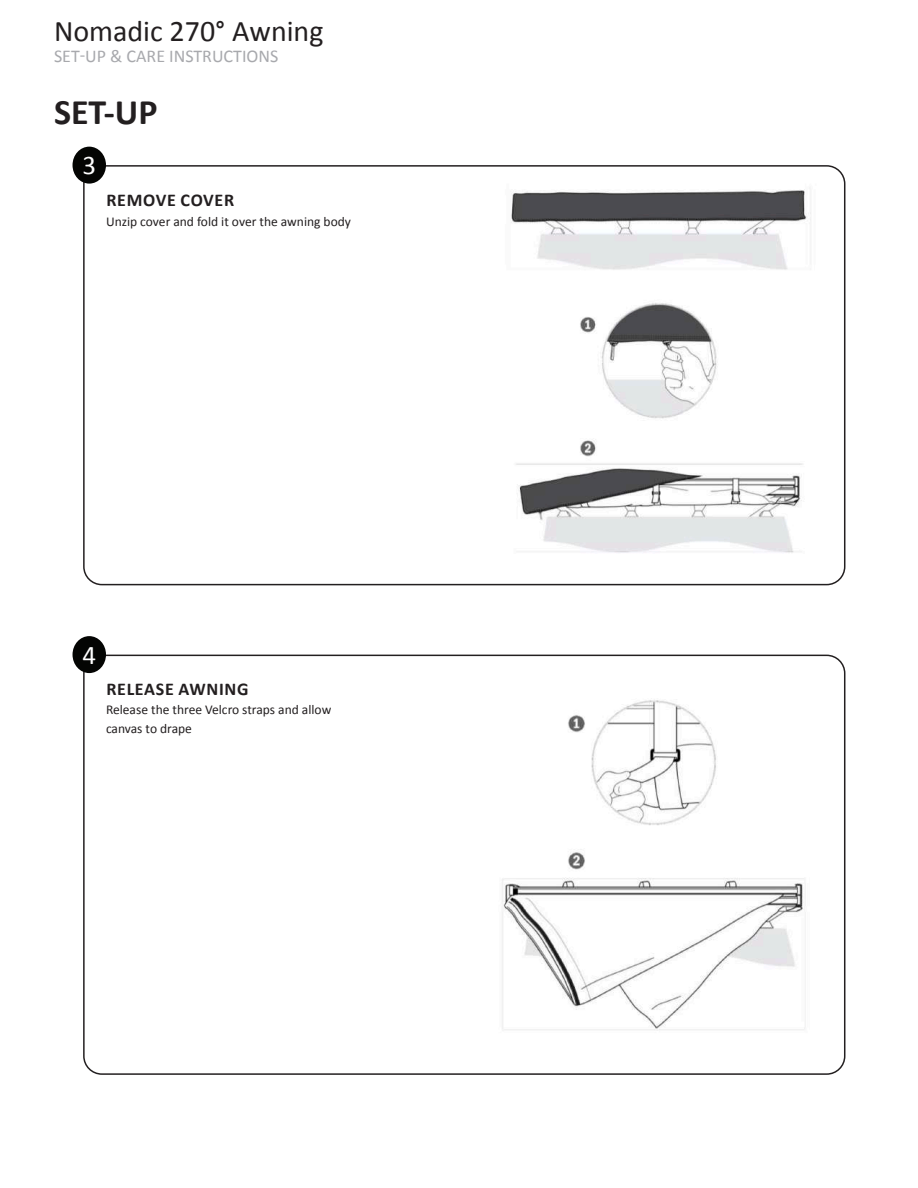
<style>
.page{position:relative;width:918px;height:1188px;background:#fff}
.page>*{position:absolute;margin:0;border:0;box-sizing:border-box;transform-origin:0 0}
.t1{font:700 36px "Calibri";color:#231f20}
.t2{font:30px "Calibri";color:#231f20}
.t3{font:27px "Calibri";color:#fff}
.t4{font:700 18px "Calibri";letter-spacing:.04em;color:#231f20}
.t5{font:18px "Calibri";color:#a8a9ad}
.t6{font:13.5px/19.2px "Calibri";color:#231f20}
</style>
<div class="page">
<div style="left:83px;top:165px;width:762px;height:420px;border:2px solid #231f20;border-radius:18px"></div>
<div style="left:83px;top:655px;width:762px;height:420px;border:2px solid #231f20;border-radius:18px"></div>
<div style="left:73px;top:147px;width:33px;height:37px;background:#040503;border-radius:50%"></div>
<div style="left:73px;top:636px;width:33px;height:37px;background:#040503;border-radius:50%"></div>
<img style="left:511px;top:189px;width:300px;height:364px">
<img style="left:502px;top:700px;width:304px;height:331px">
<h2 class="t2" style="left:54px;top:12px;width:271px">Nomadic 270° Awning</h2>
<h3 class="t5" style="left:54px;top:45px;width:226px">SET-UP &amp; CARE INSTRUCTIONS</h3>
<h1 class="t1" style="left:54px;top:90px;width:105px">SET-UP</h1>
<h3 class="t3" style="left:82px;top:148px;width:15px">3</h3>
<h3 class="t4" style="left:106px;top:189px;width:129px">REMOVE COVER</h3>
<p class="t6" style="left:106px;top:211px;width:246px">Unzip cover and fold it over the awning body</p>
<h3 class="t3" style="left:82px;top:638px;width:15px">4</h3>
<h3 class="t4" style="left:106px;top:678px;width:144px">RELEASE AWNING</h3>
<p class="t6" style="left:106px;top:699px;width:227px">Release the three Velcro straps and allow canvas to drape</p>
</div>
